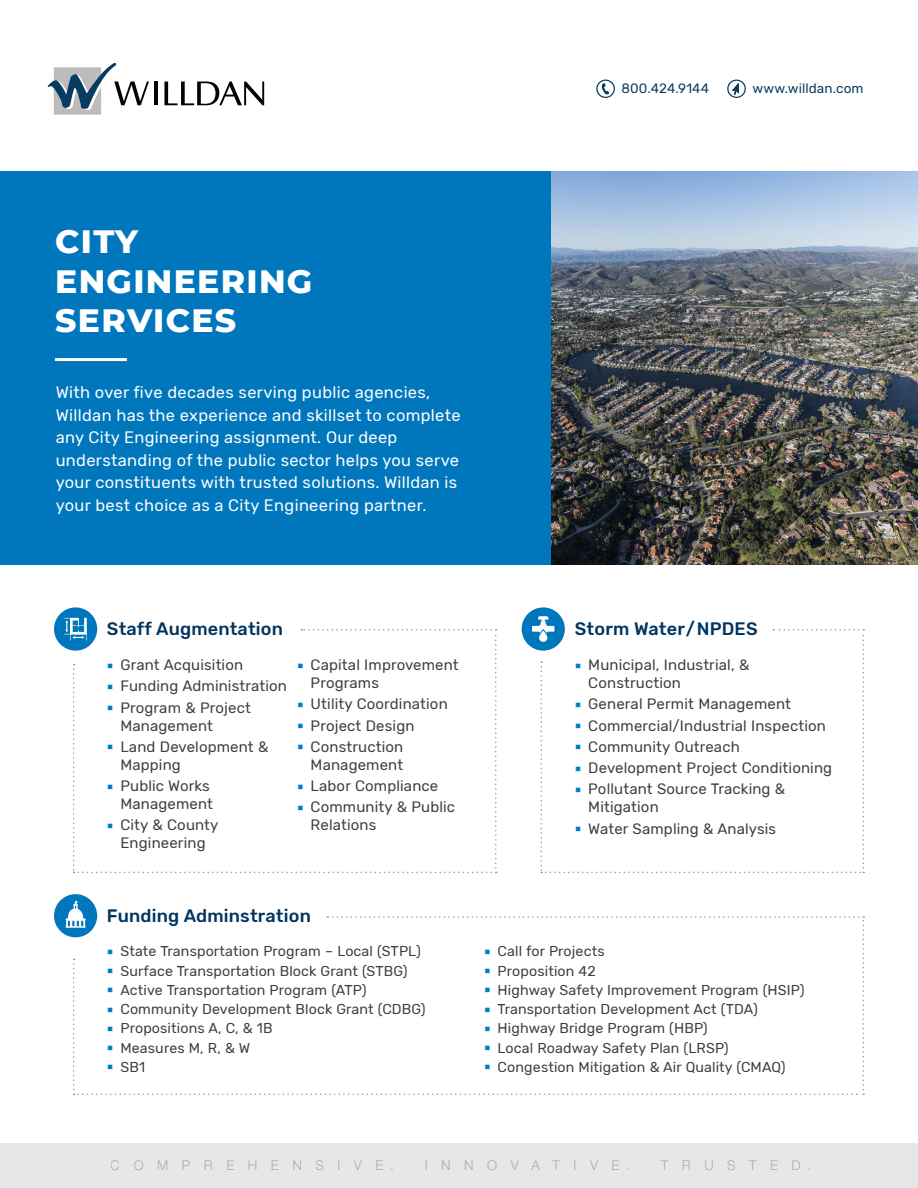
<style>
.page{position:relative;width:918px;height:1188px;background:#fff}
.page>*{position:absolute;margin:0;border:0;box-sizing:border-box;transform-origin:0 0}
.Heading_Page_1{font:800 33px "Montserrat";letter-spacing:.04em;color:#fff}
.Subheadings_Page_1{font:500 18px "Rubik";letter-spacing:.01em;color:#003560}
.blue_body{font:16.5px/22.5px "Rubik";letter-spacing:.02em;color:#fff}
.t1{font:15px/18px "Rubik";letter-spacing:.01em;color:#3e3e3f}
.t2{font:14.25px "Rubik";letter-spacing:.01em;color:#3e3e3f}
.t3{font:300 13.5px "Helvetica Neue LT Std";letter-spacing:1em;color:#8a8c8f}
.Body{font:13.5px "Rubik";letter-spacing:.01em;color:#083b60}
.s1{font-family:"Montserrat";font-size:11.25px;color:#007ec1}
</style>
<div class="page">
<img style="left:550px;top:171px;width:368px;height:394px">
<div style="left:0;top:171px;width:550px;height:394px;background:#0077bd"></div>
<hr style="left:55px;top:358px;width:72px;height:3px;background:#fff">
<hr style="left:154px;top:81px;width:3px;height:24px;background:#040503">
<svg style="left:48px;top:62px;width:101px;height:53px"></svg>
<svg style="left:164px;top:81px;width:100px;height:25px"></svg>
<svg style="left:596px;top:80px;width:19px;height:18px"></svg>
<svg style="left:727px;top:80px;width:19px;height:18px"></svg>
<div style="left:0;top:1144px;width:918px;height:44px;background:#e6e7e9"></div>
<div style="left:54px;top:607px;width:43px;height:44px;background:#0077bd;border-radius:50%"></div>
<svg style="left:64px;top:618px;width:433px;height:255px"></svg>
<div style="left:54px;top:894px;width:43px;height:43px;background:#0077bd;border-radius:50%"></div>
<svg style="left:65px;top:901px;width:799px;height:194px"></svg>
<div style="left:522px;top:607px;width:43px;height:44px;background:#0077bd;border-radius:50%"></div>
<svg style="left:532px;top:616px;width:332px;height:257px"></svg>
<p class="Body" style="left:622px;top:81px;width:89px">800.424.9144</p>
<p class="Body" style="left:753px;top:81px;width:113px">www.willdan.com</p>
<p class="Heading_Page_1" style="left:55px;top:217px;width:84px">CITY</p>
<p class="Heading_Page_1" style="left:55px;top:257px;width:259px">ENGINEERING</p>
<p class="Heading_Page_1" style="left:55px;top:296px;width:183px">SERVICES</p>
<p class="blue_body" style="left:56px;top:382px;width:406px">With over five decades serving public agencies, Willdan has the experience and skillset to complete any City Engineering assignment. Our deep understanding of the public sector helps you serve your constituents with trusted solutions. Willdan is your best choice as a City Engineering partner.</p>
<p class="Subheadings_Page_1" style="left:107px;top:619px;width:178px">Staff Augmentation</p>
<p class="t1" style="left:107px;top:656px;width:138px"><span class="s1">■</span> Grant Acquisition</p>
<p class="t1" style="left:107px;top:678px;width:182px"><span class="s1">■</span> Funding Administration</p>
<p class="t1" style="left:120px;top:699px;width:132px;text-indent:-14px"><span class="s1">■</span> Program &amp; Project<br>Management</p>
<p class="t1" style="left:120px;top:738px;width:150px;text-indent:-14px"><span class="s1">■</span> Land Development &amp;<br>Mapping</p>
<p class="t1" style="left:107px;top:777px;width:108px;text-align:right"><span class="s1">■</span> Public Works<br>Management</p>
<p class="t1" style="left:107px;top:817px;width:113px;text-align:center"><span class="s1">■</span> City &amp; County<br>Engineering</p>
<p class="t1" style="left:311px;top:656px;width:150px;text-indent:-14px"><span class="s1">■</span> Capital Improvement<br>Programs</p>
<p class="t1" style="left:297px;top:696px;width:152px"><span class="s1">■</span> Utility Coordination</p>
<p class="t1" style="left:297px;top:717px;width:119px"><span class="s1">■</span> Project Design</p>
<p class="t1" style="left:297px;top:738px;width:108px;text-align:right"><span class="s1">■</span> Construction<br>Management</p>
<p class="t1" style="left:297px;top:777px;width:143px"><span class="s1">■</span> Labor Compliance</p>
<p class="t1" style="left:311px;top:799px;width:146px;text-indent:-14px"><span class="s1">■</span> Community &amp; Public<br>Relations</p>
<p class="Subheadings_Page_1" style="left:107px;top:905px;width:206px">Funding Adminstration</p>
<p class="t2" style="left:107px;top:943px;width:316px"><span class="s1">■</span> State Transportation Program – Local (STPL)</p>
<p class="t2" style="left:107px;top:963px;width:302px"><span class="s1">■</span> Surface Transportation Block Grant (STBG)</p>
<p class="t2" style="left:107px;top:982px;width:261px"><span class="s1">■</span> Active Transportation Program (ATP)</p>
<p class="t2" style="left:107px;top:1001px;width:320px"><span class="s1">■</span> Community Development Block Grant (CDBG)</p>
<p class="t2" style="left:107px;top:1020px;width:167px"><span class="s1">■</span> Propositions A, C, &amp; 1B</p>
<p class="t2" style="left:107px;top:1040px;width:145px"><span class="s1">■</span> Measures M, R, &amp; W</p>
<p class="t2" style="left:107px;top:1059px;width:40px"><span class="s1">■</span> SB1</p>
<p class="Subheadings_Page_1" style="left:575px;top:619px;width:184px">Storm Water/NPDES</p>
<p class="t1" style="left:588px;top:656px;width:163px;text-indent:-14px"><span class="s1">■</span> Municipal, Industrial, &amp;<br>Construction</p>
<p class="t1" style="left:575px;top:696px;width:218px"><span class="s1">■</span> General Permit Management</p>
<p class="t1" style="left:575px;top:717px;width:253px"><span class="s1">■</span> Commercial/Industrial Inspection</p>
<p class="t1" style="left:575px;top:738px;width:167px"><span class="s1">■</span> Community Outreach</p>
<p class="t1" style="left:575px;top:759px;width:259px"><span class="s1">■</span> Development Project Conditioning</p>
<p class="t1" style="left:588px;top:781px;width:198px;text-indent:-14px"><span class="s1">■</span> Pollutant Source Tracking &amp;<br>Mitigation</p>
<p class="t1" style="left:575px;top:820px;width:203px"><span class="s1">■</span> Water Sampling &amp; Analysis</p>
<p class="t2" style="left:484px;top:943px;width:122px"><span class="s1">■</span> Call for Projects</p>
<p class="t2" style="left:484px;top:963px;width:113px"><span class="s1">■</span> Proposition 42</p>
<p class="t2" style="left:484px;top:982px;width:322px"><span class="s1">■</span> Highway Safety Improvement Program (HSIP)</p>
<p class="t2" style="left:484px;top:1001px;width:275px"><span class="s1">■</span> Transportation Development Act (TDA)</p>
<p class="t2" style="left:484px;top:1020px;width:225px"><span class="s1">■</span> Highway Bridge Program (HBP)</p>
<p class="t2" style="left:484px;top:1040px;width:246px"><span class="s1">■</span> Local Roadway Safety Plan (LRSP)</p>
<p class="t2" style="left:484px;top:1059px;width:303px"><span class="s1">■</span> Congestion Mitigation &amp; Air Quality (CMAQ)</p>
<p class="t3" style="left:111px;top:1157px;width:285px">COMPREHENSIVE.</p>
<p class="t3" style="left:425px;top:1157px;width:207px">INNOVATIVE.</p>
<p class="t3" style="left:661px;top:1157px;width:152px">TRUSTED.</p>
</div>
